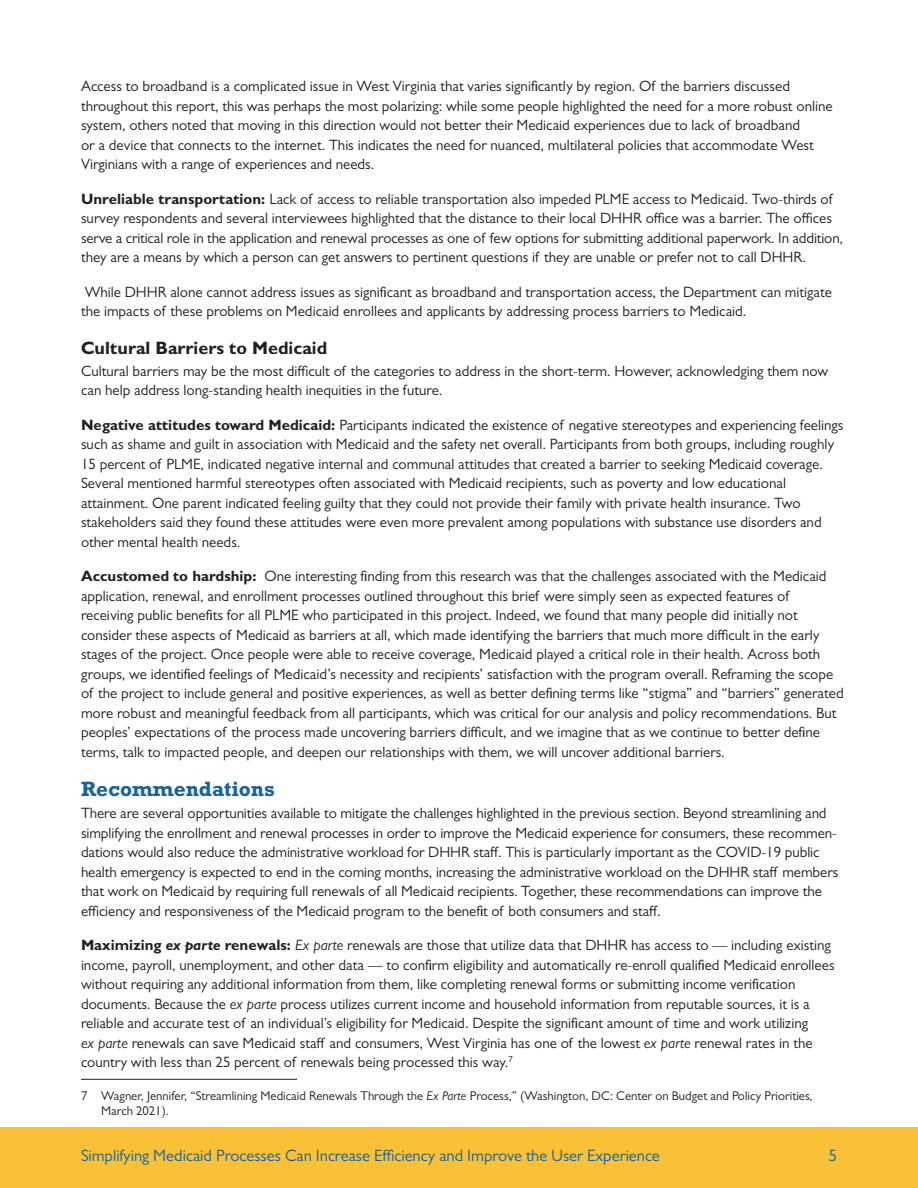
<style>
.page{position:relative;width:918px;height:1188px;background:#fff}
.page>*{position:absolute;margin:0;border:0;box-sizing:border-box;transform-origin:0 0}
.Subheads{font:700 21px "Rockwell Std";color:#18639a}
.Subheads_Level_2{font:700 18px "Gill Sans MT Pro";color:#231f20}
.t1{font:16.5px "Gill Sans MT Pro";color:#18639a}
.COPY{font:15px/19.5px "Gill Sans MT Pro";color:#231f20}
.Footnotes{font:12.75px/14.2px "Gill Sans MT Pro";color:#231f20}
.s1{font-weight:700}
.s2{font-weight:700;font-style:italic}
.s3{font-style:italic}
</style>
<div class="page">
<div style="left:0;top:1127px;width:918px;height:61px;background:#fac136"></div>
<hr style="left:81px;top:1079px;width:216px;height:1px;background:#231f20">
<p class="COPY" style="left:81px;top:76px;width:753px">Access to broadband is a complicated issue in West Virginia that varies significantly by region. Of the barriers discussed throughout this report, this was perhaps the most polarizing: while some people highlighted the need for a more robust online system, others noted that moving in this direction would not better their Medicaid experiences due to lack of broadband<br>or a device that connects to the internet. This indicates the need for nuanced, multilateral policies that accommodate West Virginians with a range of experiences and needs.</p>
<p class="COPY" style="left:81px;top:189px;width:764px"><span class="s1">Unreliable transportation:</span> Lack of access to reliable transportation also impeded PLME access to Medicaid. Two-thirds of survey respondents and several interviewees highlighted that the distance to their local DHHR office was a barrier. The offices serve a critical role in the application and renewal processes as one of few options for submitting additional paperwork. In addition, they are a means by which a person can get answers to pertinent questions if they are unable or prefer not to call DHHR.</p>
<p class="COPY" style="left:81px;top:282px;width:752px">While DHHR alone cannot address issues as significant as broadband and transportation access, the Department can mitigate the impacts of these problems on Medicaid enrollees and applicants by addressing process barriers to Medicaid.</p>
<p class="Subheads_Level_2" style="left:81px;top:337px;width:248px">Cultural Barriers to Medicaid</p>
<p class="COPY" style="left:81px;top:361px;width:749px">Cultural barriers may be the most difficult of the categories to address in the short-term. However, acknowledging them now can help address long-standing health inequities in the future.</p>
<p class="COPY" style="left:81px;top:415px;width:764px"><span class="s1">Negative attitudes toward Medicaid:</span> Participants indicated the existence of negative stereotypes and experiencing feelings such as shame and guilt in association with Medicaid and the safety net overall. Participants from both groups, including roughly 15 percent of PLME, indicated negative internal and communal attitudes that created a barrier to seeking Medicaid coverage.<br>Several mentioned harmful stereotypes often associated with Medicaid recipients, such as poverty and low educational attainment. One parent indicated feeling guilty that they could not provide their family with private health insurance. Two stakeholders said they found these attitudes were even more prevalent among populations with substance use disorders and other mental health needs.</p>
<p class="COPY" style="left:81px;top:566px;width:764px"><span class="s1">Accustomed to hardship:</span> One interesting finding from this research was that the challenges associated with the Medicaid application, renewal, and enrollment processes outlined throughout this brief were simply seen as expected features of receiving public benefits for all PLME who participated in this project. Indeed, we found that many people did initially not consider these aspects of Medicaid as barriers at all, which made identifying the barriers that much more difficult in the early stages of the project. Once people were able to receive coverage, Medicaid played a critical role in their health. Across both groups, we identified feelings of Medicaid’s necessity and recipients’ satisfaction with the program overall. Reframing the scope of the project to include general and positive experiences, as well as better defining terms like “stigma” and “barriers” generated more robust and meaningful feedback from all participants, which was critical for our analysis and policy recommendations. But peoples’ expectations of the process made uncovering barriers difficult, and we imagine that as we continue to better define terms, talk to impacted people, and deepen our relationships with them, we will uncover additional barriers.</p>
<p class="Subheads" style="left:81px;top:776px;width:195px">Recommendations</p>
<p class="COPY" style="left:81px;top:803px;width:759px">There are several opportunities available to mitigate the challenges highlighted in the previous section. Beyond streamlining and simplifying the enrollment and renewal processes in order to improve the Medicaid experience for consumers, these recommen&shy;dations would also reduce the administrative workload for DHHR staff. This is particularly important as the COVID-19 public health emergency is expected to end in the coming months, increasing the administrative workload on the DHHR staff members that work on Medicaid by requiring full renewals of all Medicaid recipients. Together, these recommendations can improve the efficiency and responsiveness of the Medicaid program to the benefit of both consumers and staff.</p>
<p class="COPY" style="left:81px;top:935px;width:755px"><span class="s1">Maximizing</span> <span class="s2">ex parte</span> <span class="s1">renewals:</span> <span class="s3">Ex parte</span> renewals are those that utilize data that DHHR has access to — including existing income, payroll, unemployment, and other data — to confirm eligibility and automatically re-enroll qualified Medicaid enrollees without requiring any additional information from them, like completing renewal forms or submitting income verification documents. Because the <span class="s3">ex parte</span> process utilizes current income and household information from reputable sources, it is a reliable and accurate test of an individual’s eligibility for Medicaid. Despite the significant amount of time and work utilizing<br><span class="s3">ex parte</span> renewals can save Medicaid staff and consumers, West Virginia has one of the lowest <span class="s3">ex parte</span> renewal rates in the country with less than 25 percent of renewals being processed this way.<sup>7</sup></p>
<p class="Footnotes" style="left:101px;top:1089px;width:713px;text-indent:-20px">7 Wagner, Jennifer, “Streamlining Medicaid Renewals Through the <span class="s3">Ex Parte</span> Process,” (Washington, DC: Center on Budget and Policy Priorities,<br>March 2021).</p>
<p class="t1" style="left:81px;top:1146px;width:580px">Simplifying Medicaid Processes Can Increase Efficiency and Improve the User Experience</p>
<p class="t1" style="left:829px;top:1146px;width:10px">5</p>
</div>
